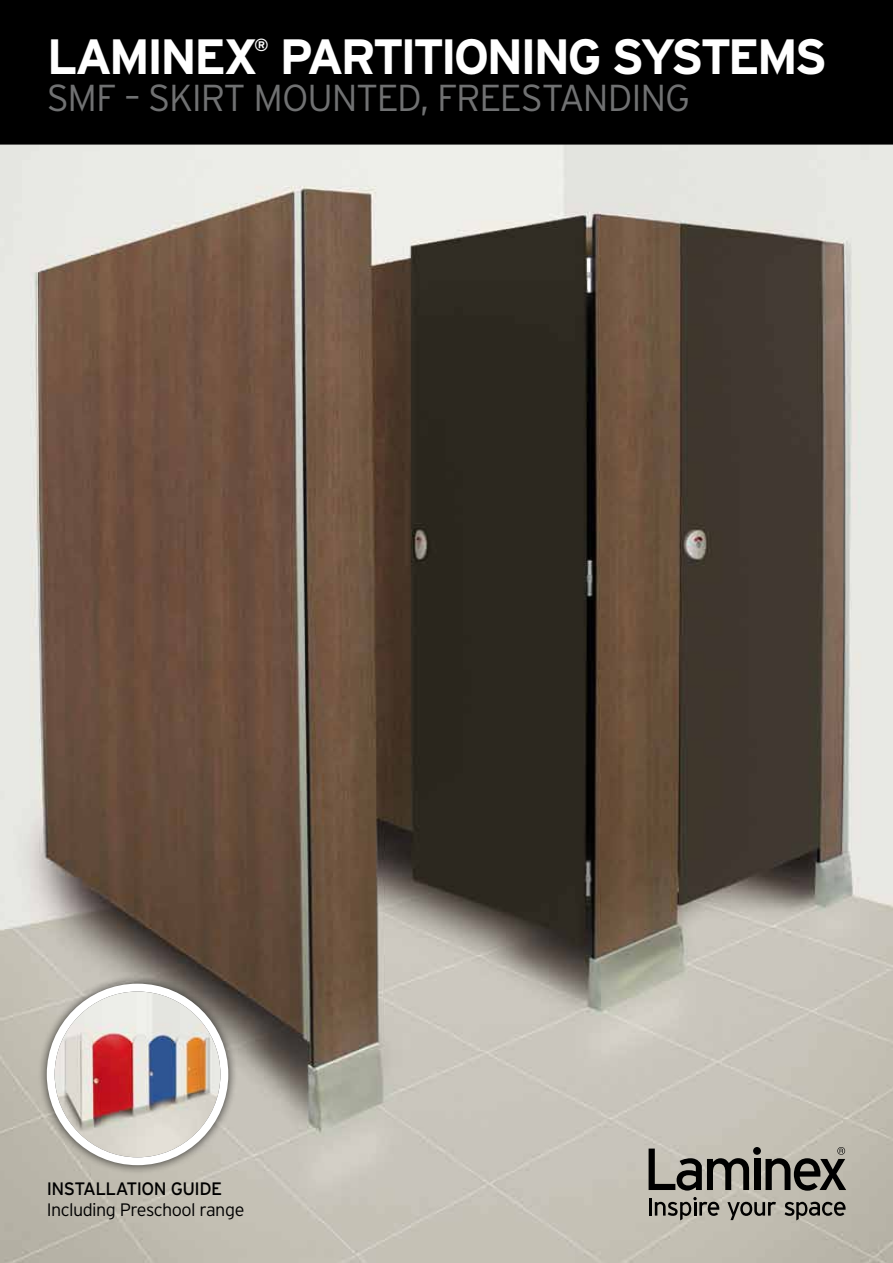
<style>
.page{position:relative;width:893px;height:1263px;background:#fff}
.page>*{position:absolute;margin:0;border:0;box-sizing:border-box;transform-origin:0 0}
.t1{font:700 49.5px "Interstate";letter-spacing:-.07em;color:#fff}
.t2{font:300 37.5px "Interstate";letter-spacing:-.03em;color:#707172}
.t3{font:300 18px "Interstate";letter-spacing:-.03em;color:#000}
.t4{font:18px "Interstate";letter-spacing:-.03em;color:#000}
.t5{font:700 17.55px "Interstate";color:#fff}
</style>
<div class="page">
<img style="left:0;top:145px;width:893px;height:1118px">
<div style="left:37px;top:974px;width:201px;height:201px;background:#000;opacity:.75"></div>
<img style="left:55px;top:991px;width:165px;height:166px;border-radius:83px">
<div style="left:47px;top:984px;width:181px;height:181px;border:8px solid #fff;border-radius:50%"></div>
<div style="left:0;top:0;width:893px;height:145px;background:#000"></div>
<svg style="left:649px;top:1197px;width:70px;height:23px;background:#89867e"></svg>
<svg style="left:727px;top:1202px;width:49px;height:18px"></svg>
<svg style="left:784px;top:1201px;width:61px;height:19px"></svg>
<svg style="left:649px;top:1148px;width:100px;height:42px;background:#7f7c75"></svg>
<div style="left:754px;top:1159px;width:6px;height:31px;background:#000"></div>
<div style="left:753px;top:1147px;width:8px;height:8px;background:#000;border-radius:50%"></div>
<svg style="left:765px;top:1147px;width:81px;height:44px;background:#7b7971"></svg>
<h1 class="t1" style="left:47px;top:26px;width:782px">LAMINEX PARTITIONING SYSTEMS</h1>
<p class="t5" style="left:254px;top:34px;width:16px">®</p>
<p class="t2" style="left:47px;top:75px;width:645px">SMF – ski rt mounted, freestandi ng</p>
<p class="t4" style="left:47px;top:1177px;width:177px">INSTALLATION GUIDE</p>
<p class="t3" style="left:47px;top:1199px;width:199px">Including Preschool range</p>
</div>
